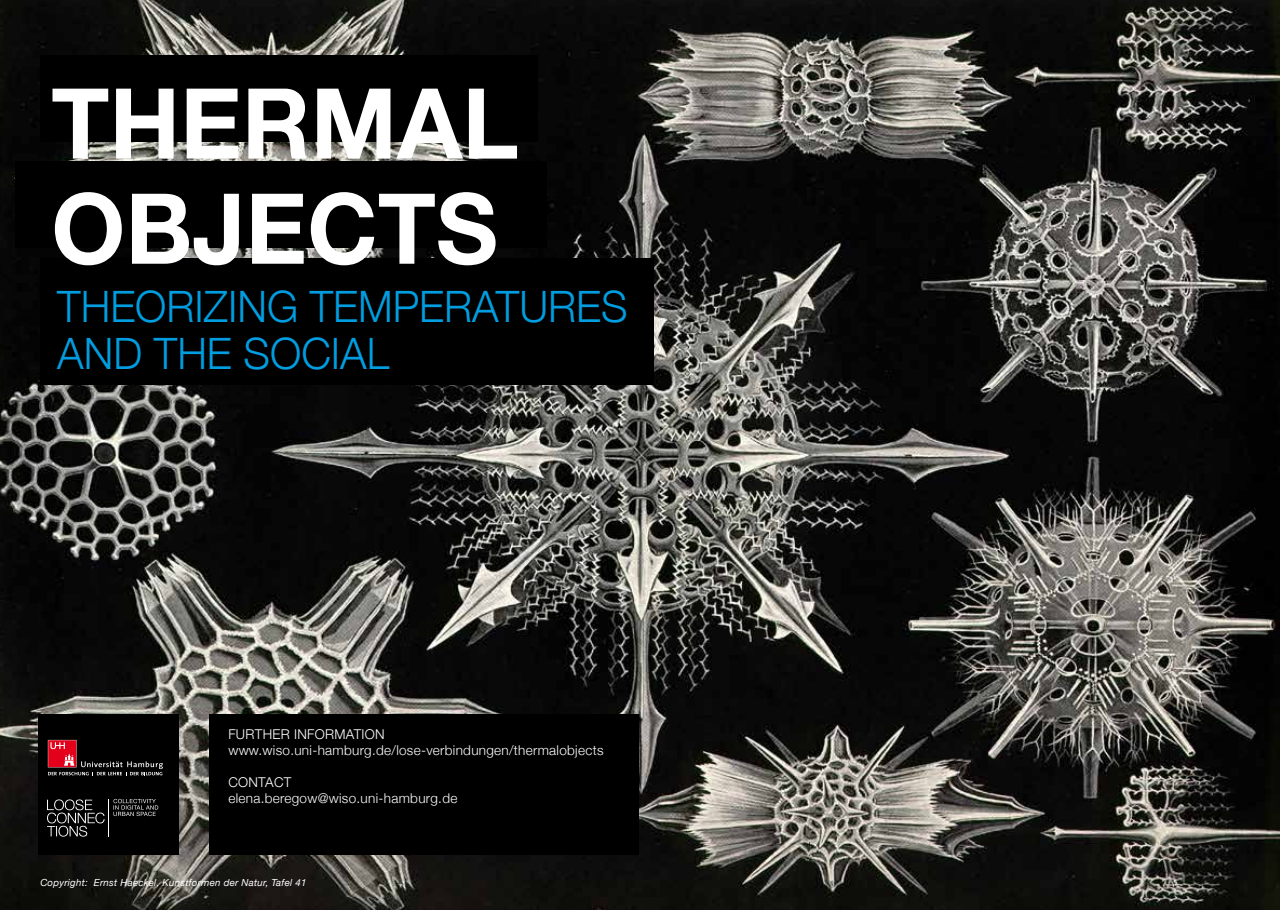
<style>
.page{position:relative;width:1280px;height:910px;background:#fff}
.page>*{position:absolute;margin:0;border:0;box-sizing:border-box;transform-origin:0 0}
.t1{font:700 97.95px/105.1px "Helvetica Neue";color:#fff}
.t2{font:300 43.2px/46.3px "Helvetica Neue";color:#009ee0}
.t3{font:300 13.5px/16.2px "Helvetica Neue";letter-spacing:.025em;color:#fff}
.t4{font:italic 9.75px "Helvetica Neue";letter-spacing:.025em;color:#fff}
</style>
<div class="page">
<img style="left:0;top:0;width:1280px;height:910px">
<div style="left:38px;top:714px;width:141px;height:141px;background:#000"></div>
<div style="left:209px;top:714px;width:430px;height:141px;background:#000"></div>
<div style="left:40px;top:258px;width:614px;height:126px;background:#000"></div>
<div style="left:15px;top:161px;width:531px;height:87px;background:#000"></div>
<div style="left:40px;top:55px;width:498px;height:87px;background:#000"></div>
<svg style="left:48px;top:740px;width:115px;height:36px"></svg>
<hr style="left:108px;top:799px;width:1px;height:37px;background:#fff">
<svg style="left:114px;top:799px;width:44px;height:17px"></svg>
<svg style="left:47px;top:799px;width:58px;height:38px"></svg>
<h1 class="t1" style="left:51px;top:74px;width:469px">THERMAL<br>OBJECTS</h1>
<h2 class="t2" style="left:57px;top:280px;width:572px">Theorizing Temperatures and the soc iaL</h2>
<p class="t3" style="left:228px;top:725px;width:377px">Further information www.wiso.uni-hamburg.de/lose-verbindungen/thermalobjects</p>
<p class="t3" style="left:228px;top:773px;width:231px">ContacT elena.beregow@wiso.uni-hamburg.de</p>
<p class="t4" style="left:40px;top:876px;width:268px">Copyright: Ernst Haeckel, Kunstformen der Natur, Tafel 41</p>
</div>
